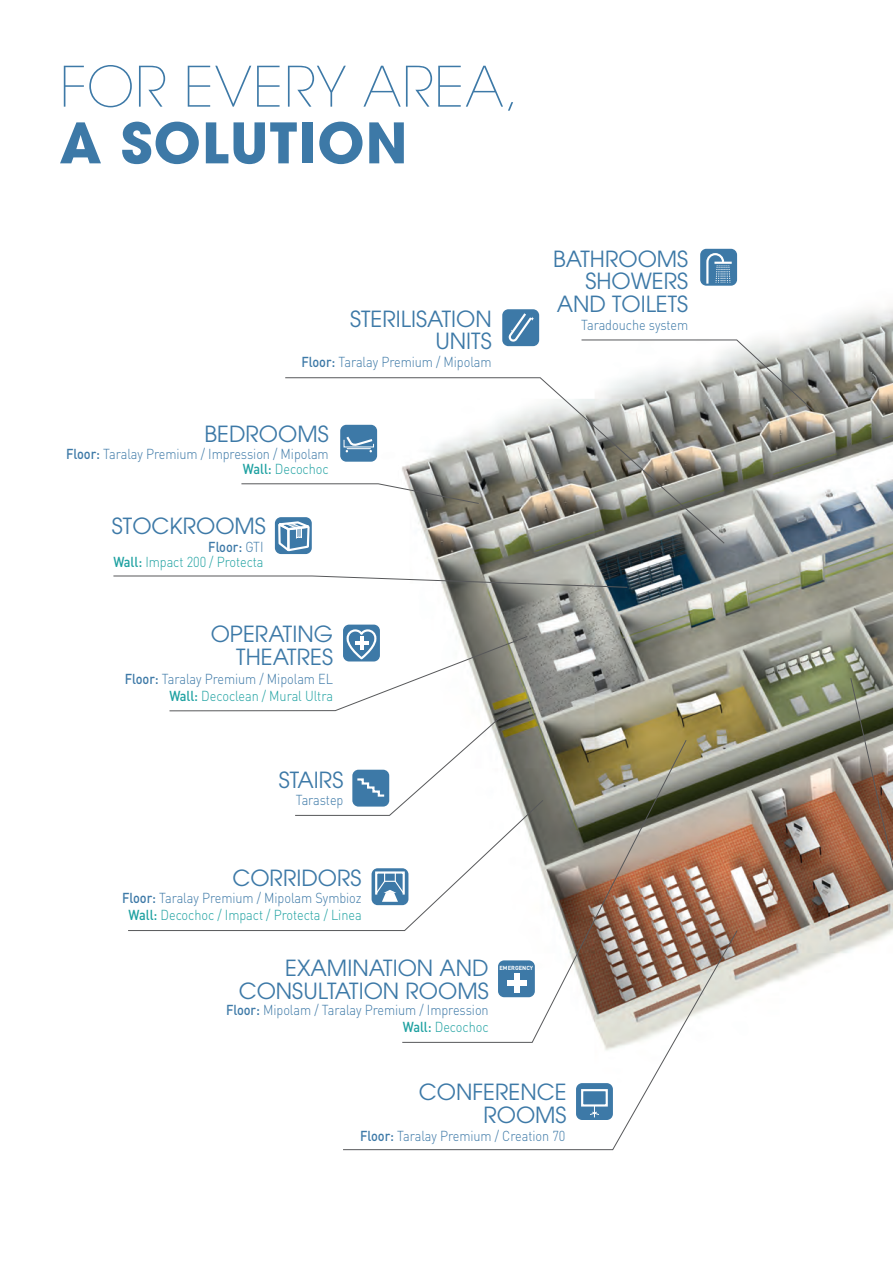
<style>
.page{position:relative;width:893px;height:1263px;background:#fff}
.page>*{position:absolute;margin:0;border:0;box-sizing:border-box;transform-origin:0 0}
.t1{font:200 55.35px "Avant Garde";letter-spacing:.02em;color:#3d79a7}
.t2{font:700 55.35px "Avant Garde";letter-spacing:.02em;color:#3d79a7}
.t3{font:22.2px/23px "Avant Garde";color:#3d79a7;text-align:right}
.t4{font:300 14.25px/16.6px "DIN Pro";letter-spacing:-.005em;color:#3d79a7;text-align:right;scale:.89 1}
.t5{font:300 14.25px/15px "DIN Pro";letter-spacing:-.005em;color:#1ea1a1;text-align:right;scale:.89 1}
.t6{font:700 5.85px "DIN Pro";color:#fff}
.s1{font-weight:500}
.s2{font-weight:500;color:#1ea1a1}
.s3{color:#1ea1a1}
.s4{font-weight:500;color:#3d79a7}
.s5{color:#3d79a7}
</style>
<div class="page">
<img style="left:274px;top:248px;width:619px;height:750px">
<svg style="left:128px;top:816px;width:274px;height:115px"></svg>
<img style="left:402px;top:739px;width:285px;height:191px">
<svg style="left:342px;top:930px;width:396px;height:220px"></svg>
<svg style="left:241px;top:483px;width:43px;height:21px"></svg>
<svg style="left:113px;top:575px;width:515px;height:13px"></svg>
<svg style="left:581px;top:339px;width:233px;height:73px"></svg>
<svg style="left:284px;top:377px;width:441px;height:167px"></svg>
<div style="left:340px;top:425px;width:37px;height:37px;background:#3d79a7;border-radius:6px"></div>
<svg style="left:343px;top:436px;width:31px;height:16px"></svg>
<div style="left:700px;top:249px;width:37px;height:37px;background:#3d79a7;border-radius:6px"></div>
<svg style="left:705px;top:253px;width:27px;height:33px"></svg>
<div style="left:498px;top:960px;width:37px;height:37px;background:#3d79a7;border-radius:6px"></div>
<div style="left:514px;top:973px;width:6px;height:20px;background:#fff"></div>
<div style="left:507px;top:980px;width:20px;height:5px;background:#fff"></div>
<div style="left:576px;top:1083px;width:37px;height:37px;background:#3d79a7;border-radius:6px"></div>
<div style="left:581px;top:1089px;width:27px;height:17px;border:2px solid #fff"></div>
<svg style="left:589px;top:1105px;width:11px;height:12px"></svg>
<div style="left:502px;top:309px;width:37px;height:37px;background:#3d79a7;border-radius:6px"></div>
<svg style="left:508px;top:313px;width:26px;height:29px"></svg>
<div style="left:343px;top:625px;width:37px;height:36px;background:#3d79a7;border-radius:6px"></div>
<div style="left:275px;top:517px;width:37px;height:37px;background:#3d79a7;border-radius:6px"></div>
<svg style="left:275px;top:520px;width:37px;height:34px"></svg>
<div style="left:372px;top:868px;width:36px;height:37px;background:#3d79a7;border-radius:6px"></div>
<svg style="left:375px;top:871px;width:30px;height:31px"></svg>
<svg style="left:850px;top:677px;width:43px;height:321px"></svg>
<svg style="left:169px;top:628px;width:359px;height:188px"></svg>
<h1 class="t1" style="left:60px;top:54px;width:462px">FOR EVERY AREA,</h1>
<h1 class="t2" style="left:60px;top:107px;width:350px">A SOLUTION</h1>
<h2 class="t3" style="left:350px;top:307px;width:143px">STERILISATION<br>UNITS</h2>
<p class="t4" style="left:301px;top:353px;width:215px"><span class="s1">Floor:</span> Taralay Premium / Mipolam</p>
<h2 class="t3" style="left:204px;top:423px;width:126px">BEDROOMS</h2>
<p class="t4" style="left:66px;top:446px;width:297px;line-height:15px"><span class="s1">Floor:</span> Taralay Premium / Impression / Mipolam<br><span class="s2">Wall:</span> <span class="s3">Decochoc</span></p>
<h2 class="t3" style="left:112px;top:515px;width:156px">STOCKROOMS</h2>
<p class="t5" style="left:113px;top:538px;width:170px"><span class="s4">Floor:</span> <span class="s5">GTI<br></span><span class="s1">Wall:</span> Impact 200 / Protecta</p>
<h2 class="t3" style="left:211px;top:622px;width:124px">OPERATING<br>THEATRES</h2>
<p class="t4" style="left:125px;top:670px;width:235px"><span class="s1">Floor:</span> Taralay Premium / Mipolam EL<br><span class="s2">Wall:</span> <span class="s3">Decoclean / Mural Ultra</span></p>
<h2 class="t3" style="left:553px;top:247px;width:137px">BATHROOMS<br>SHOWERS<br>AND TOILETS</h2>
<p class="t4" style="left:581px;top:316px;width:122px">Taradouche system</p>
<h2 class="t3" style="left:279px;top:768px;width:66px">STAIRS</h2>
<p class="t4" style="left:296px;top:791px;width:55px">Tarastep</p>
<h2 class="t3" style="left:232px;top:866px;width:131px">CORRIDORS</h2>
<p class="t5" style="left:122px;top:889px;width:271px;line-height:16.6px;text-align:center"><span class="s4">Floor:</span> <span class="s5">Taralay Premium / Mipolam Symbioz<br></span><span class="s1">Wall:</span> Decochoc / Impact / Protecta / Linea</p>
<h2 class="t3" style="left:239px;top:956px;width:252px">EXAMINATION AND<br>CONSULTATION ROOMS</h2>
<p class="t4" style="left:226px;top:1001px;width:297px"><span class="s1">Floor:</span> Mipolam / Taralay Premium / Impression<br><span class="s2">Wall:</span> <span class="s3">Decochoc</span></p>
<p class="t6" style="left:499px;top:964px;width:35px">EMERGENCY</p>
<h2 class="t3" style="left:419px;top:1080px;width:149px">CONFERENCE<br>ROOMS</h2>
<p class="t4" style="left:360px;top:1127px;width:232px"><span class="s1">Floor:</span> Taralay Premium / Creation 70</p>
</div>
